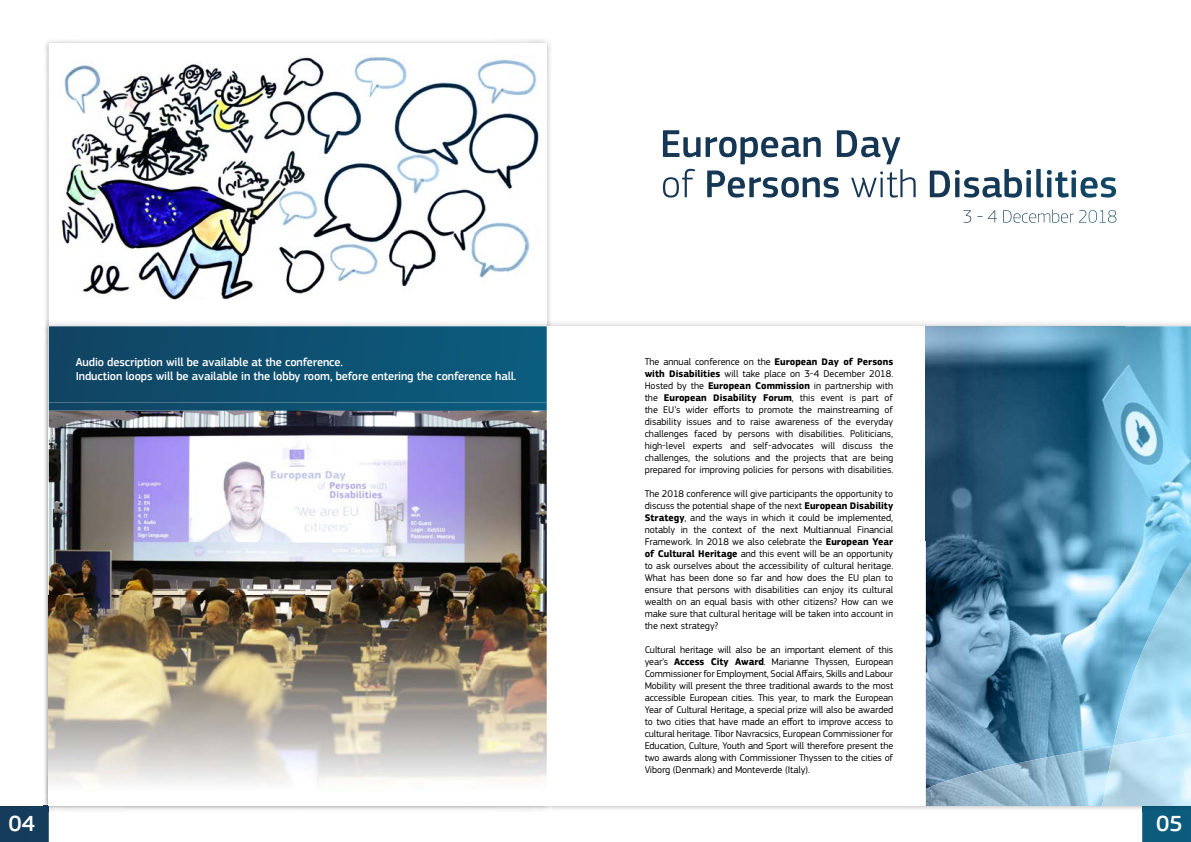
<style>
.page{position:relative;width:1191px;height:842px;background:#fff}
.page>*{position:absolute;margin:0;border:0;box-sizing:border-box;transform-origin:0 0}
.t1{font:500 23px "EC Square Sans Pro";color:#fff}
.t2{font:500 12px/14.4px "EC Square Sans Pro";letter-spacing:-.01em;color:#fff}
.t3{font:10px/12px "EC Square Sans Pro";color:#000;text-align:justify}
.s1{font-weight:700}
</style>
<div class="page">
<div style="left:1142px;top:811px;width:49px;height:31px;background:#0b5b7d"></div>
<img style="left:45px;top:39px;width:505px;height:34px">
<img style="left:45px;top:73px;width:4px;height:248px">
<img style="left:547px;top:73px;width:3px;height:248px">
<div style="left:49px;top:44px;width:498px;height:762px;background:#fff"></div>
<img style="left:1142px;top:806px;width:49px;height:5px">
<img style="left:43px;top:777px;width:509px;height:34px">
<img style="left:44px;top:321px;width:5px;height:456px">
<svg style="left:547px;top:321px;width:5px;height:5px"></svg>
<div style="left:0;top:806px;width:49px;height:36px;background:#143c5a"></div>
<img style="left:84px;top:806px;width:463px;height:1px">
<div style="left:49px;top:326px;width:1142px;height:480px;background:#fff"></div>
<img style="left:49px;top:411px;width:213px;height:375px">
<img style="left:262px;top:411px;width:285px;height:372px">
<svg style="left:49px;top:403px;width:498px;height:8px;background:#155473"></svg>
<img style="left:49px;top:326px;width:498px;height:77px">
<img style="left:61px;top:55px;width:328px;height:245px">
<img style="left:302px;top:57px;width:237px;height:239px">
<img style="left:269px;top:186px;width:34px;height:108px">
<img style="left:61px;top:62px;width:46px;height:57px">
<img style="left:926px;top:326px;width:198px;height:419px">
<img style="left:1124px;top:326px;width:67px;height:236px">
<img style="left:1113px;top:562px;width:78px;height:171px">
<svg style="left:925px;top:326px;width:1px;height:480px"></svg>
<img style="left:926px;top:745px;width:176px;height:61px">
<img style="left:1102px;top:733px;width:89px;height:73px">
<svg style="left:663px;top:130px;width:252px;height:68px"></svg>
<svg style="left:929px;top:169px;width:187px;height:29px"></svg>
<svg style="left:963px;top:210px;width:8px;height:13px"></svg>
<svg style="left:977px;top:210px;width:20px;height:13px"></svg>
<svg style="left:1003px;top:210px;width:113px;height:13px"></svg>
<h1 class="t1" style="left:9px;top:810px;width:28px">04</h1>
<p class="t2" style="left:76px;top:355px;width:442px">Audio description will be available at the conference.<br>Induction loops will be available in the lobby room, before entering the conference hall.</p>
<p class="t3" style="left:644px;top:356px;width:250px">The annual conference on the <span class="s1">European Day of Persons with Disabilities</span> will take place on 3-4 December 2018.<br>Hosted by the <span class="s1">European Commission</span> in partnership with the <span class="s1">European Disability Forum</span>, this event is part of the EU’s wider efforts to promote the mainstreaming of disability issues and to raise awareness of the everyday challenges faced by persons with disabilities. Politicians, high-level experts and self-advocates will discuss the challenges, the solutions and the projects that are being prepared for improving policies for persons with disabilities.</p>
<p class="t3" style="left:644px;top:488px;width:250px">The 2018 conference will give participants the opportunity to discuss the potential shape of the next <span class="s1">European Disability Strategy</span>, and the ways in which it could be implemented, notably in the context of the next Multiannual Financial Framework. In 2018 we also celebrate the <span class="s1">European Year of Cultural Heritage</span> and this event will be an opportunity to ask ourselves about the accessibility of cultural heritage.<br>What has been done so far and how does the EU plan to ensure that persons with disabilities can enjoy its cultural wealth on an equal basis with other citizens? How can we make sure that cultural heritage will be taken into account in the next strategy?</p>
<p class="t3" style="left:644px;top:644px;width:250px">Cultural heritage will also be an important element of this year’s <span class="s1">Access City Award</span>. Marianne Thyssen, European Commissioner for Employment, Social Affairs, Skills and Labour Mobility will present the three traditional awards to the most accessible European cities. This year, to mark the European Year of Cultural Heritage, a special prize will also be awarded to two cities that have made an effort to improve access to cultural heritage. Tibor Navracsics, European Commissioner for Education, Culture, Youth and Sport will therefore present the two awards along with Commissioner Thyssen to the cities of Viborg (Denmark) and Monteverde (Italy).</p>
<h1 class="t1" style="left:1156px;top:810px;width:28px">05</h1>
</div>
